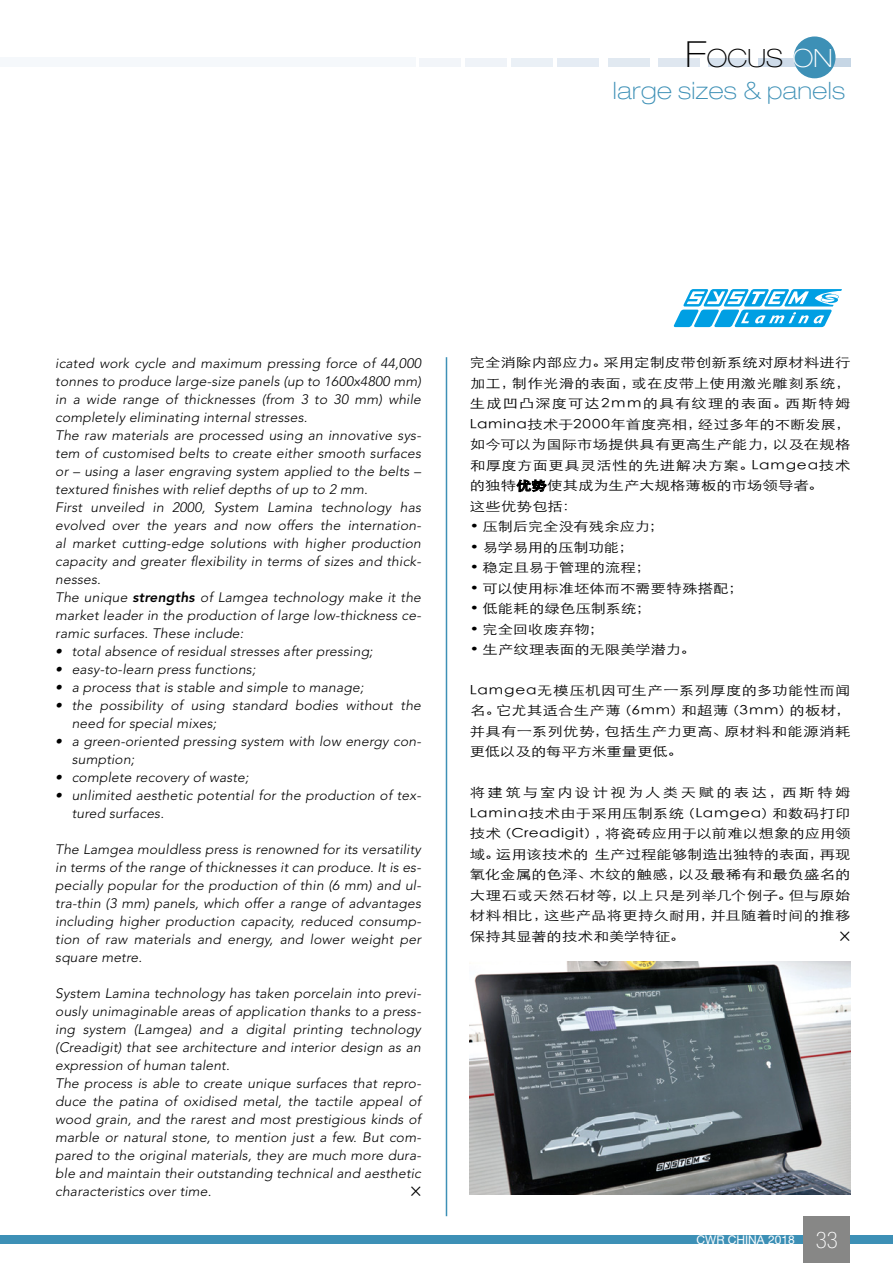
<style>
.page{position:relative;width:893px;height:1263px;background:#fff}
.page>*{position:absolute;margin:0;border:0;box-sizing:border-box;transform-origin:0 0}
.t1{font:100 expanded 25.2px "Helvetica Neue LT Std";color:#000}
.t2{font:100 expanded 24px "Helvetica Neue LT Std";letter-spacing:.02em;color:#3d90b6}
.t3{font:100 condensed 22.95px "Helvetica Neue LT Std";color:#fff}
.testo_ENG{font:italic 300 13.65px/18px "Avenir LT Std";letter-spacing:.01em;color:#000;text-align:justify}
.testo_ITA{font:300 12.75px/20.4px "ST Heiti SC";letter-spacing:.01em;color:#000;text-align:justify;scale:1.2 1}
.testo_ITA-2{font:300 12.75px "ST Heiti SC";letter-spacing:-.01em;color:#000;scale:1.2 1}
.t4{font:12px "Helvetica Neue LT Std";color:#fff}
.s1{font-size:36px}
.s2{color:#fff}
.s3{font-weight:800}
.s4{font-weight:500}
</style>
<div class="page">
<hr style="left:446px;top:357px;width:1px;height:859px;background:#3d90b6">
<svg style="left:516px;top:480px;width:31px;height:13px"></svg>
<div style="left:0;top:1235px;width:893px;height:9px;background:#3d90b6"></div>
<div style="left:803px;top:1216px;width:47px;height:47px;background:#878786"></div>
<div style="left:809px;top:59px;width:41px;height:8px;background:#c6d6e5"></div>
<div style="left:758px;top:59px;width:42px;height:8px;background:#cedbe9"></div>
<div style="left:708px;top:59px;width:42px;height:8px;background:#d6e1ed"></div>
<div style="left:658px;top:59px;width:42px;height:8px;background:#dfe7f0"></div>
<div style="left:608px;top:59px;width:42px;height:8px;background:#e1e9f1"></div>
<div style="left:557px;top:59px;width:42px;height:8px;background:#e5ecf4"></div>
<div style="left:511px;top:59px;width:42px;height:8px;background:#eaf0f6"></div>
<div style="left:465px;top:59px;width:42px;height:8px;background:#eff3f8"></div>
<div style="left:419px;top:59px;width:42px;height:8px;background:#f2f5f9"></div>
<div style="left:0;top:57px;width:415px;height:10px;background:#f5f8fb"></div>
<div style="left:794px;top:36px;width:41px;height:42px;background:#3d90b6;border-radius:50%"></div>
<svg style="left:673px;top:289px;width:169px;height:38px"></svg>
<img style="left:470px;top:961px;width:380px;height:234px">
<p class="t1" style="left:685px;top:43px;width:149px"><span class="s1">F</span>OCUS <span class="s2">ON</span></p>
<p class="t2" style="left:613px;top:76px;width:234px">large sizes &amp; panels</p>
<p class="testo_ENG" style="left:55px;top:354px;width:367px">icated work cycle and maximum pressing force of 44,000 tonnes to produce large-size panels (up to 1600x4800 mm) in a wide range of thicknesses (from 3 to 30 mm) while completely eliminating internal stresses.</p>
<p class="testo_ENG" style="left:55px;top:426px;width:367px">The raw materials are processed using an innovative sys&shy;tem of customised belts to create either smooth surfaces or – using a laser engraving system applied to the belts – textured finishes with relief depths of up to 2 mm.</p>
<p class="testo_ENG" style="left:55px;top:498px;width:367px">First unveiled in 2000, System Lamina technology has evolved over the years and now offers the internation&shy;al market cutting-edge solutions with higher production capacity and greater flexibility in terms of sizes and thick&shy;nesses.</p>
<p class="testo_ENG" style="left:55px;top:588px;width:367px">The unique <span class="s3">strengths</span> of Lamgea technology make it the market leader in the production of large low-thickness ce&shy;ramic surfaces. These include:</p>
<p class="testo_ENG" style="left:55px;top:642px;width:319px">• total absence of residual stresses after pressing;</p>
<p class="testo_ENG" style="left:55px;top:660px;width:202px">• easy-to-learn press functions;</p>
<p class="testo_ENG" style="left:55px;top:678px;width:310px">• a process that is stable and simple to manage;</p>
<p class="testo_ENG" style="left:72px;top:696px;width:351px;text-indent:-16px">• the possibility of using standard bodies without the need for special mixes;</p>
<p class="testo_ENG" style="left:72px;top:732px;width:351px;text-indent:-16px">• a green-oriented pressing system with low energy con&shy;sumption;</p>
<p class="testo_ENG" style="left:55px;top:768px;width:195px">• complete recovery of waste;</p>
<p class="testo_ENG" style="left:72px;top:786px;width:351px;text-indent:-16px">• unlimited aesthetic potential for the production of tex&shy;tured surfaces.</p>
<p class="testo_ENG" style="left:55px;top:840px;width:367px">The Lamgea mouldless press is renowned for its versatility in terms of the range of thicknesses it can produce. It is es&shy;pecially popular for the production of thin (6 mm) and ul&shy;tra-thin (3 mm) panels, which offer a range of advantages including higher production capacity, reduced consump&shy;tion of raw materials and energy, and lower weight per square metre.</p>
<p class="testo_ENG" style="left:55px;top:984px;width:367px">System Lamina technology has taken porcelain into previ&shy;ously unimaginable areas of application thanks to a press&shy;ing system (Lamgea) and a digital printing technology (Creadigit) that see architecture and interior design as an expression of human talent.</p>
<p class="testo_ENG" style="left:55px;top:1074px;width:367px">The process is able to create unique surfaces that repro&shy;duce the patina of oxidised metal, the tactile appeal of wood grain, and the rarest and most prestigious kinds of marble or natural stone, to mention just a few. But com&shy;pared to the original materials, they are much more dura&shy;ble and maintain their outstanding technical and aesthetic characteristics over time.</p>
<p class="testo_ITA" style="left:470px;top:351px;width:319px">完全消除内部应力。采用定制皮带创新系统对原材料进行加工，制作光滑的表面，或在皮带上使用激光雕刻系统，生成凹凸深度可达2mm的具有纹理的表面。西斯特姆Lamina技术于2000年首度亮相，经过多年的不断发展，如今可以为国际市场提供具有更高生产能力，以及在规格和厚度方面更具灵活性的先进解决方案。Lamgea技术的独特<span class="s4">优势</span>使其成为生产大规格薄板的市场领导者。</p>
<p class="testo_ITA" style="left:470px;top:494px;width:91px">这些优势包括：</p>
<p class="testo_ITA-2" style="left:470px;top:515px;width:163px">• 压制后完全没有残余应力；</p>
<p class="testo_ITA-2" style="left:470px;top:536px;width:138px">• 易学易用的压制功能；</p>
<p class="testo_ITA" style="left:470px;top:556px;width:152px">• 稳定且易于管理的流程；</p>
<p class="testo_ITA" style="left:470px;top:576px;width:229px">• 可以使用标准坯体而不需要特殊搭配；</p>
<p class="testo_ITA" style="left:470px;top:597px;width:152px">• 低能耗的绿色压制系统；</p>
<p class="testo_ITA" style="left:470px;top:617px;width:113px">• 完全回收废弃物；</p>
<p class="testo_ITA" style="left:470px;top:638px;width:190px">• 生产纹理表面的无限美学潜力。</p>
<p class="testo_ITA" style="left:470px;top:679px;width:319px">Lamgea无模压机因可生产一系列厚度的多功能性而闻名。它尤其适合生产薄（6mm）和超薄（3mm）的板材，并具有一系列优势，包括生产力更高、原材料和能源消耗更低以及的每平方米重量更低。</p>
<p class="testo_ITA" style="left:470px;top:781px;width:319px">将建筑与室内设计视为人类天赋的表达，西斯特姆Lamina技术由于采用压制系统（Lamgea）和数码打印技术（Creadigit），将瓷砖应用于以前难以想象的应用领域。运用该技术的 生产过程能够制造出独特的表面，再现氧化金属的色泽、木纹的触感，以及最稀有和最负盛名的大理石或天然石材等，以上只是列举几个例子。但与原始材料相比，这些产品将更持久耐用，并且随着时间的推移保持其显著的技术和美学特征。</p>
<p class="t4" style="left:696px;top:1232px;width:100px">CWR CHINA 2018</p>
<p class="t3" style="left:816px;top:1227px;width:24px">33</p>
</div>
